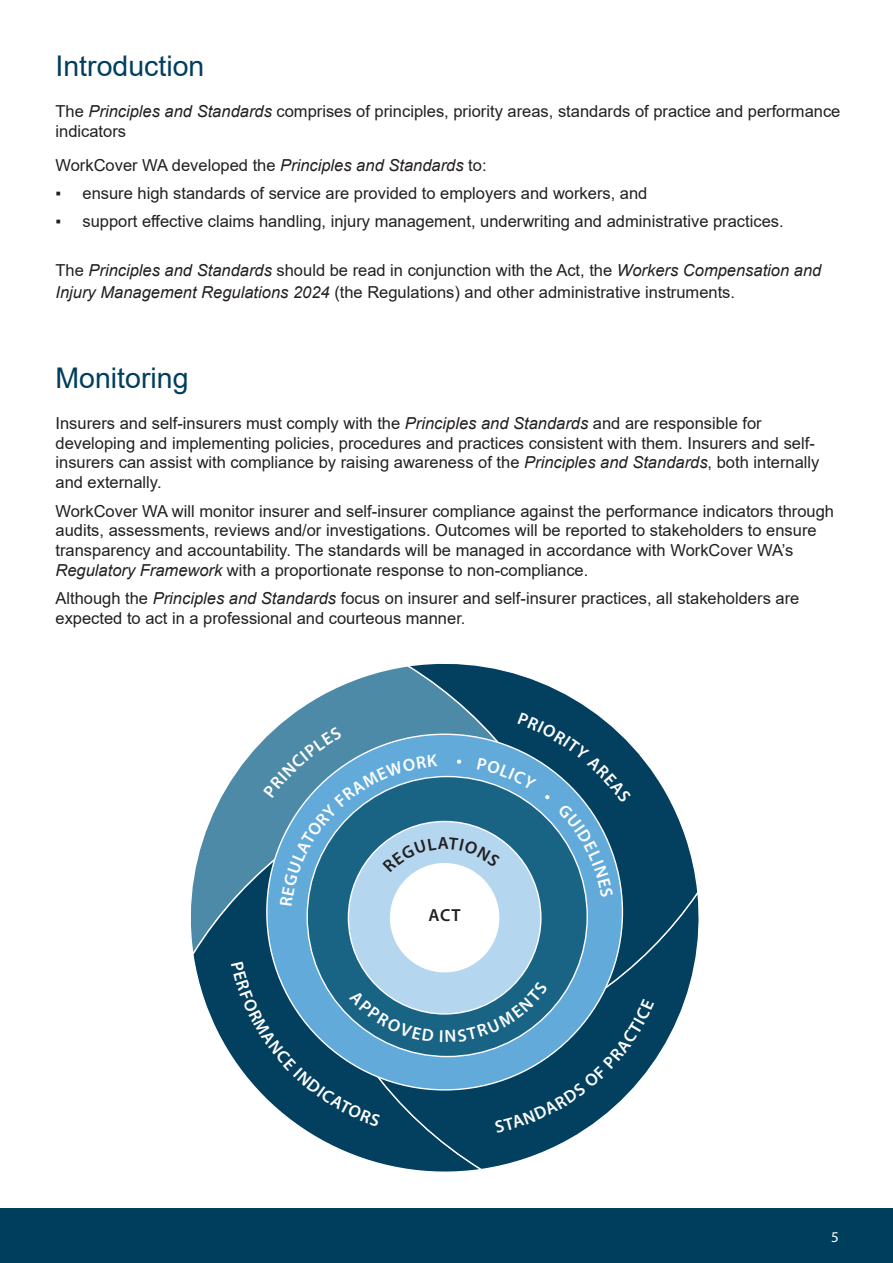
<style>
.page{position:relative;width:893px;height:1263px;background:#fff}
.page>*{position:absolute;margin:0;border:0;box-sizing:border-box;transform-origin:0 0}
.Heading_2020{font:28.5px "Arial";color:#003e5e}
.t1{font:600 17.55px "Myriad Pro";color:#231f20}
.P_S_Body_copy{font:16.5px/19.8px "Arial";color:#231f20}
.SPS_BODY_STANDARDS_PT_13{font:16.5px/21.6px "Arial";color:#231f20}
.t2{font:15px "Myriad Pro";color:#fff}
.s1{font-style:italic}
</style>
<div class="page">
<div style="left:0;top:1209px;width:893px;height:54px;background:#003e5e"></div>
<svg style="left:191px;top:817px;width:269px;height:355px"></svg>
<svg style="left:212px;top:667px;width:367px;height:504px"></svg>
<svg style="left:404px;top:663px;width:295px;height:398px;fill:#033f5e"></svg>
<div style="left:267px;top:734px;width:355px;height:356px;background:#61aada;border-radius:50%"></div>
<div style="left:307px;top:776px;width:280px;height:280px;background:#196484;border-radius:50%"></div>
<div style="left:348px;top:821px;width:193px;height:193px;background:#b4d6ee;border-radius:50%"></div>
<div style="left:390px;top:863px;width:109px;height:109px;background:#fff;border-radius:50%"></div>
<svg style="left:231px;top:961px;width:203px;height:165px"></svg>
<svg style="left:440px;top:981px;width:214px;height:152px"></svg>
<svg style="left:263px;top:712px;width:368px;height:194px"></svg>
<p class="Heading_2020" style="left:56px;top:46px;width:150px">Introduction</p>
<p class="P_S_Body_copy" style="left:56px;top:101px;width:786px">The <span class="s1">Principles and Standards</span> comprises of principles, priority areas, standards of practice and performance indicators</p>
<p class="P_S_Body_copy" style="left:56px;top:155px;width:433px">WorkCover WA developed the <span class="s1">Principles and Standards</span> to:</p>
<p class="P_S_Body_copy" style="left:56px;top:183px;width:593px">▪ ensure high standards of service are provided to employers and workers, and</p>
<p class="P_S_Body_copy" style="left:56px;top:211px;width:730px">▪ support effective claims handling, injury management, underwriting and administrative practices.</p>
<p class="SPS_BODY_STANDARDS_PT_13" style="left:56px;top:259px;width:767px">The <span class="s1">Principles and Standards</span> should be read in conjunction with the Act, the <span class="s1">Workers Compensation and<br>Injury Management Regulations 2024</span> (the Regulations) and other administrative instruments.</p>
<p class="Heading_2020" style="left:56px;top:358px;width:135px">Monitoring</p>
<p class="P_S_Body_copy" style="left:56px;top:413px;width:765px">Insurers and self-insurers must comply with the <span class="s1">Principles and Standards</span> and are responsible for developing and implementing policies, procedures and practices consistent with them. Insurers and self&shy;insurers can assist with compliance by raising awareness of the <span class="s1">Principles and Standards</span>, both internally and externally.</p>
<p class="P_S_Body_copy" style="left:56px;top:501px;width:780px">WorkCover WA will monitor insurer and self-insurer compliance against the performance indicators through audits, assessments, reviews and/or investigations. Outcomes will be reported to stakeholders to ensure transparency and accountability. The standards will be managed in accordance with WorkCover WA’s <span class="s1">Regulatory Framework</span> with a proportionate response to non-compliance.</p>
<p class="P_S_Body_copy" style="left:56px;top:588px;width:745px">Although the <span class="s1">Principles and Standards</span> focus on insurer and self-insurer practices, all stakeholders are expected to act in a professional and courteous manner.</p>
<p class="t1" style="left:428px;top:904px;width:34px">ACT</p>
<p class="t2" style="left:831px;top:1228px;width:9px">5</p>
</div>
